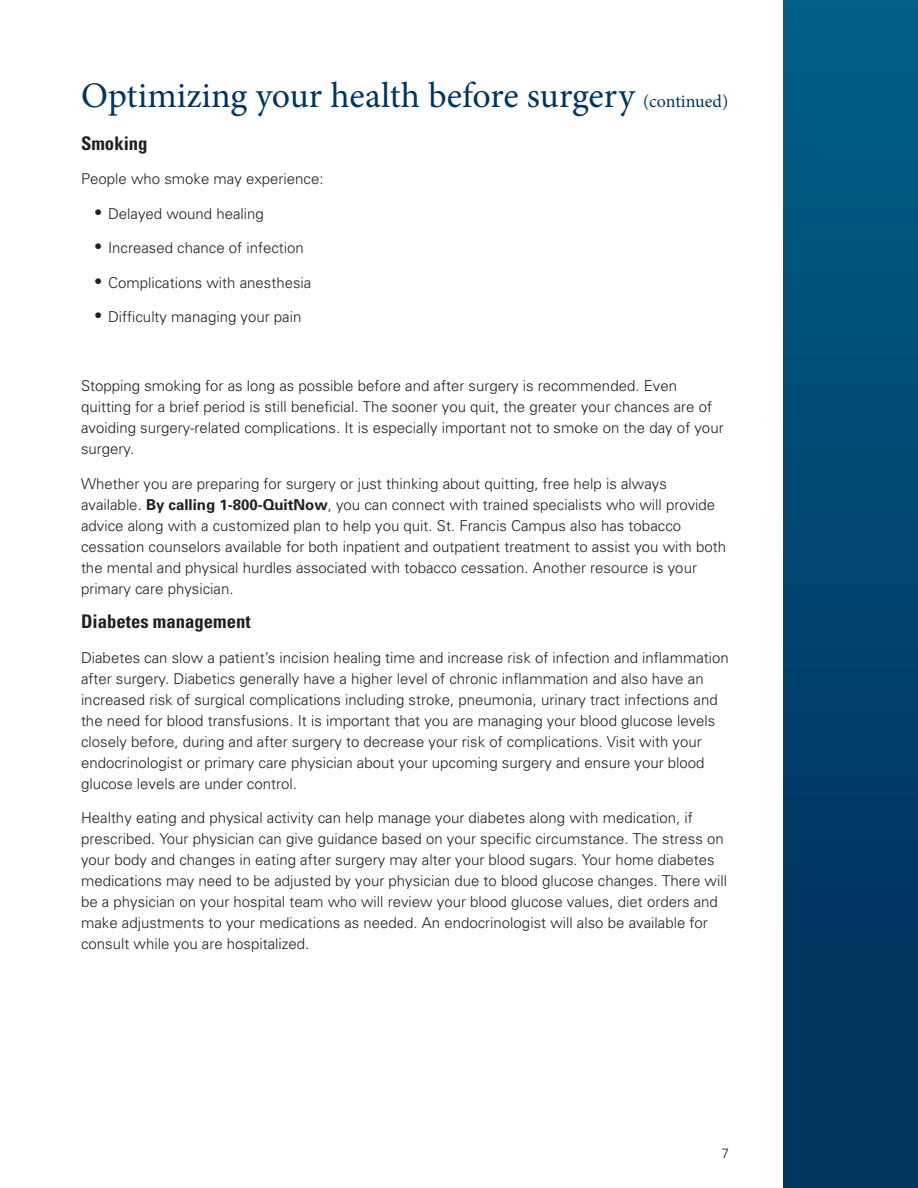
<style>
.page{position:relative;width:918px;height:1188px;background:#fff}
.page>*{position:absolute;margin:0;border:0;box-sizing:border-box;transform-origin:0 0}
.t1{font:36px "Minion Pro";color:#003560}
.t2{font:700 condensed 18.75px "Univers";color:#231f20}
.t3{font:300 15px/21px "Univers";color:#231f20}
.t4{font:300 13.5px "Univers";color:#231f20}
.s1{font-size:18px}
.s2{font-weight:400;font-stretch:condensed;font-size:18.75px}
.s3{font-weight:700}
</style>
<div class="page">
<div style="left:783px;top:0;width:135px;height:1188px;background:#003560"></div>
<div style="left:783px;top:0;width:135px;height:948px;background:linear-gradient(to bottom,#006089,#003560)"></div>
<h1 class="t1" style="left:81px;top:72px;width:649px">Optimizing your health before surgery <span class="s1">(continued)</span></h1>
<p class="t2" style="left:81px;top:131px;width:68px">Smoking</p>
<p class="t3" style="left:81px;top:168px;width:244px">People who smoke may experience:</p>
<p class="t3" style="left:95px;top:202px;width:170px"><span class="s2">•</span> Delayed wound healing</p>
<p class="t3" style="left:95px;top:237px;width:210px"><span class="s2">•</span> Increased chance of infection</p>
<p class="t3" style="left:95px;top:271px;width:218px"><span class="s2">•</span> Complications with anesthesia</p>
<p class="t3" style="left:95px;top:306px;width:208px"><span class="s2">•</span> Difficulty managing your pain</p>
<p class="t3" style="left:81px;top:375px;width:644px">Stopping smoking for as long as possible before and after surgery is recommended. Even quitting for a brief period is still beneficial. The sooner you quit, the greater your chances are of avoiding surgery-related complications. It is especially important not to smoke on the day of your surgery.</p>
<p class="t3" style="left:81px;top:472px;width:647px">Whether you are preparing for surgery or just thinking about quitting, free help is always available. <span class="s3">By calling 1-800-QuitNow</span>, you can connect with trained specialists who will provide advice along with a customized plan to help you quit. St. Francis Campus also has tobacco cessation counselors available for both inpatient and outpatient treatment to assist you with both the mental and physical hurdles associated with tobacco cessation. Another resource is your primary care physician.</p>
<p class="t2" style="left:81px;top:610px;width:171px">Diabetes management</p>
<p class="t3" style="left:81px;top:646px;width:650px">Diabetes can slow a patient’s incision healing time and increase risk of infection and inflammation after surgery. Diabetics generally have a higher level of chronic inflammation and also have an increased risk of surgical complications including stroke, pneumonia, urinary tract infections and the need for blood transfusions. It is important that you are managing your blood glucose levels closely before, during and after surgery to decrease your risk of complications. Visit with your endocrinologist or primary care physician about your upcoming surgery and ensure your blood glucose levels are under control.</p>
<p class="t3" style="left:81px;top:807px;width:648px">Healthy eating and physical activity can help manage your diabetes along with medication, if prescribed. Your physician can give guidance based on your specific circumstance. The stress on your body and changes in eating after surgery may alter your blood sugars. Your home diabetes medications may need to be adjusted by your physician due to blood glucose changes. There will be a physician on your hospital team who will review your blood glucose values, diet orders and make adjustments to your medications as needed. An endocrinologist will also be available for consult while you are hospitalized.</p>
<p class="t4" style="left:721px;top:1145px;width:9px">7</p>
</div>
